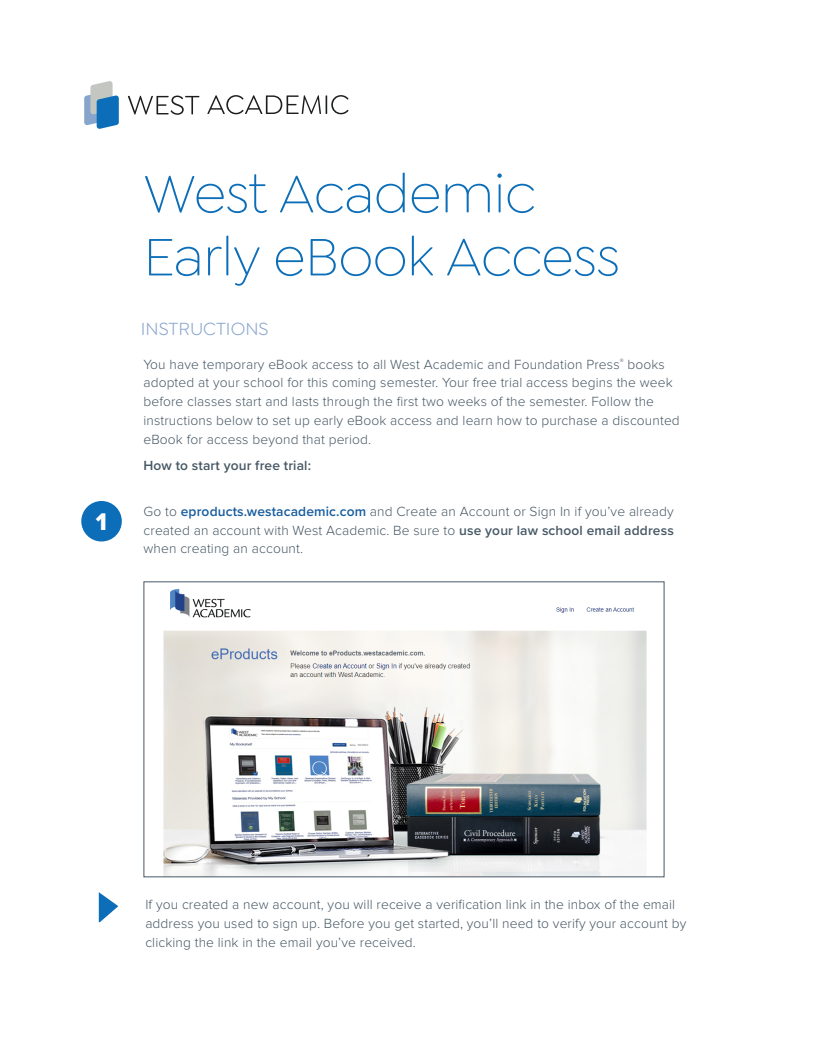
<style>
.page{position:relative;width:828px;height:1053px;background:#fff}
.page>*{position:absolute;margin:0;border:0;box-sizing:border-box;transform-origin:0 0}
.t1{font:300 56px/63px "Goldplay";letter-spacing:-.01em;color:#0c6eb8}
.t2{font:25px "Proxima Nova Extrabld";color:#fff}
.t3{font:18.75px "Goldplay";color:#8aa6cc}
.t4{font:300 13.75px/18.8px "Proxima Nova";letter-spacing:.01em;color:#475865}
.t5{font:600 13.75px "Proxima Nova";letter-spacing:.01em;color:#475865}
.s1{font-weight:600;color:#175d9e}
.s2{font-weight:600}
</style>
<div class="page">
<div style="left:81px;top:501px;width:41px;height:40px;background:#0c6eb8;border-radius:50%"></div>
<img style="left:163px;top:588px;width:484px;height:287px">
<svg style="left:84px;top:81px;width:35px;height:48px"></svg>
<svg style="left:128px;top:96px;width:71px;height:19px"></svg>
<svg style="left:207px;top:95px;width:141px;height:19px"></svg>
<svg style="left:99px;top:892px;width:19px;height:30px"></svg>
<h1 class="t1" style="left:143px;top:162px;width:478px">West Academic<br>Early eBook Access</h1>
<h3 class="t3" style="left:141px;top:318px;width:129px">INSTRUCTIONS</h3>
<p class="t4" style="left:143px;top:355px;width:538px">You have temporary eBook access to all West Academic and Foundation Press<sup>®</sup> books adopted at your school for this coming semester. Your free trial access begins the week before classes start and lasts through the first two weeks of the semester. Follow the instructions below to set up early eBook access and learn how to purchase a discounted eBook for access beyond that period.</p>
<p class="t5" style="left:143px;top:455px;width:169px">How to start your free trial:</p>
<h2 class="t2" style="left:96px;top:503px;width:13px">1</h2>
<p class="t4" style="left:144px;top:502px;width:531px;text-align:justify">Go to <span class="s1">eproducts.westacademic.com</span> and Create an Account or Sign In if you’ve already created an account with West Academic. Be sure to <span class="s2">use your law school email address </span>when creating an account.</p>
<p class="t4" style="left:145px;top:895px;width:542px">If you created a new account, you will receive a verification link in the inbox of the email address you used to sign up. Before you get started, you’ll need to verify your account by clicking the link in the email you’ve received.</p>
</div>
